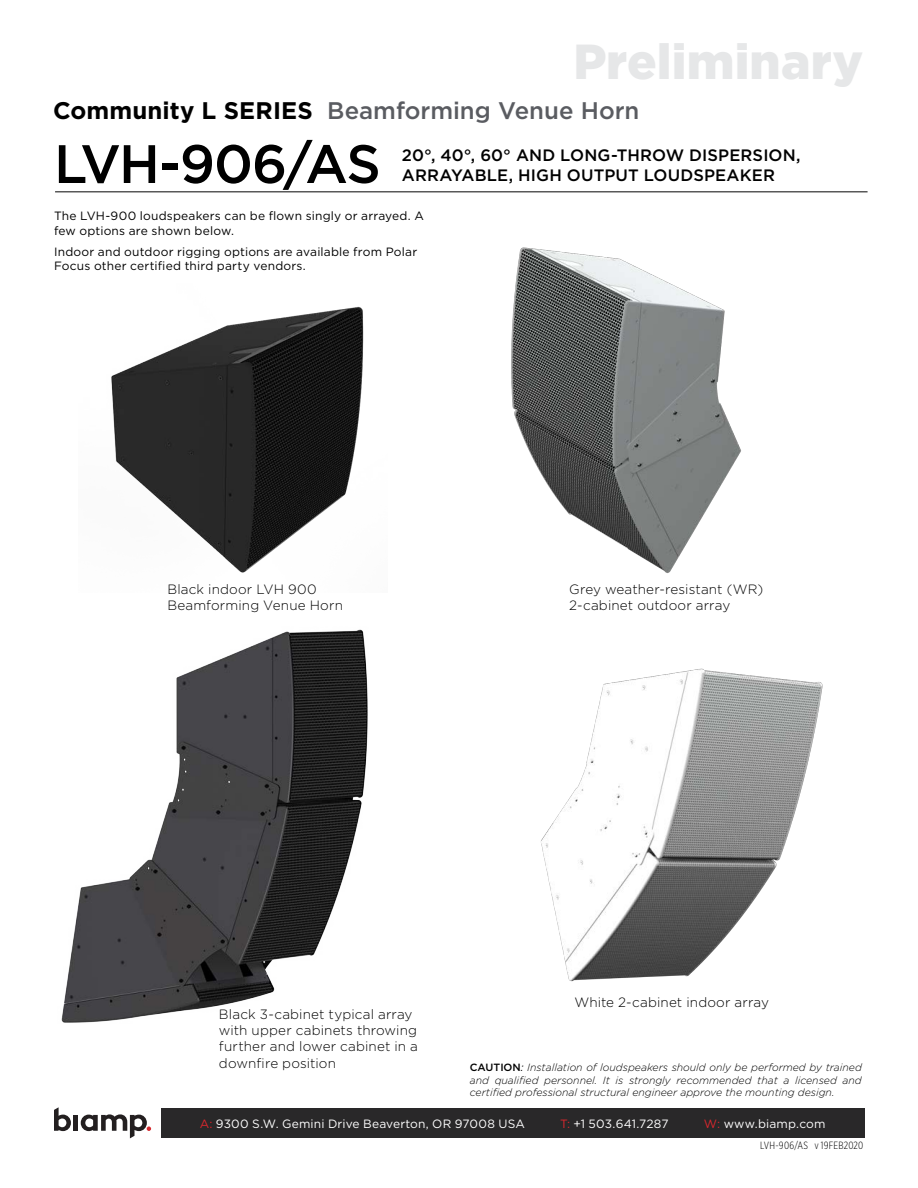
<style>
.page{position:relative;width:918px;height:1188px;background:#fff}
.page>*{position:absolute;margin:0;border:0;box-sizing:border-box;transform-origin:0 0}
.Model__-spec{font:500 54px "Gotham";letter-spacing:-.03em;color:#000}
.t1{font:900 49.2px "Gotham";letter-spacing:.005em;color:#e6e7e8}
.SubSeries{font:500 24px "Gotham";color:#5a5c61}
.Head{font:700 24px "Gotham";letter-spacing:.005em;color:#000}
.Product_description{font:500 16.5px/19.5px "Gotham";letter-spacing:.005em;color:#000}
.Call-outs_L{font:300 13.5px/16.2px "Gotham";letter-spacing:.01em;color:#000}
.body_text{font:12px/14.4px "Gotham";letter-spacing:.015em;color:#000}
.t2{font:12px "Gotham";letter-spacing:.015em;color:#fff}
.t3{font:italic 300 10.5px/12.6px "Gotham";color:#000;text-align:justify}
.Dims_callouts-R-7pt{font:300 10.5px "Gotham X Narrow";letter-spacing:.015em;color:#000}
.s1{font-weight:500;font-style:normal}
.s2{font-weight:400}
.s3{color:#d9272d}
.s4{color:#e31b23}
</style>
<div class="page">
<hr style="left:55px;top:191px;width:813px;height:2px;background:#595959">
<svg style="left:54px;top:1107px;width:17px;height:24px"></svg>
<hr style="left:74px;top:1115px;width:4px;height:16px;background:#231f20">
<svg style="left:81px;top:1114px;width:70px;height:24px"></svg>
<div style="left:161px;top:1108px;width:704px;height:30px;background:#292829"></div>
<img style="left:511px;top:247px;width:230px;height:326px">
<img style="left:61px;top:629px;width:307px;height:394px">
<img style="left:540px;top:668px;width:283px;height:314px">
<img style="left:111px;top:306px;width:253px;height:267px">
<h2 class="t1" style="left:573px;top:28px;width:291px">Preliminary</h2>
<p class="Head" style="left:53px;top:95px;width:261px">Community L SERIES</p>
<p class="SubSeries" style="left:327px;top:95px;width:314px">Beamforming Venue Horn</p>
<p class="Product_description" style="left:402px;top:145px;width:400px">20°, 40°, 60° AND LONG-THROW DISPERSION,<br>ARRAYABLE, HIGH OUTPUT LOUDSPEAKER</p>
<p class="Model__-spec" style="left:54px;top:129px;width:328px">LVH-906/AS</p>
<p class="body_text" style="left:54px;top:208px;width:371px">The LVH-900 loudspeakers can be flown singly or arrayed. A few options are shown below.</p>
<p class="body_text" style="left:54px;top:244px;width:365px">Indoor and outdoor rigging options are available from Polar<br>Focus other certified third party vendors.</p>
<p class="Call-outs_L" style="left:167px;top:581px;width:177px">Black indoor LVH 900<br>Beamforming Venue Horn</p>
<p class="Call-outs_L" style="left:569px;top:581px;width:196px">Grey weather-resistant (WR)<br>2-cabinet outdoor array</p>
<p class="Call-outs_L" style="left:219px;top:1006px;width:201px">Black 3-cabinet typical array with upper cabinets throwing further and lower cabinet in a downfire position</p>
<p class="Call-outs_L" style="left:574px;top:994px;width:196px">White 2-cabinet indoor array</p>
<p class="t3" style="left:470px;top:1061px;width:394px"><span class="s1">CAUTION</span><span class="s2">:</span> Installation of loudspeakers should only be performed by trained and qualified personnel. It is strongly recommended that a licensed and certified professional structural engineer approve the mounting design.</p>
<p class="t2" style="left:200px;top:1116px;width:327px"><span class="s3">A</span><span class="s4">:</span> 9300 S.W. Gemini Drive Beaverton, OR 97008 USA</p>
<p class="t2" style="left:560px;top:1116px;width:110px"><span class="s3">T:</span> +1 503.641.7287</p>
<p class="t2" style="left:704px;top:1116px;width:123px"><span class="s3">W:</span> www.biamp.com</p>
<p class="Dims_callouts-R-7pt" style="left:760px;top:1139px;width:105px">LVH-906/AS v 19FEB2020</p>
</div>
